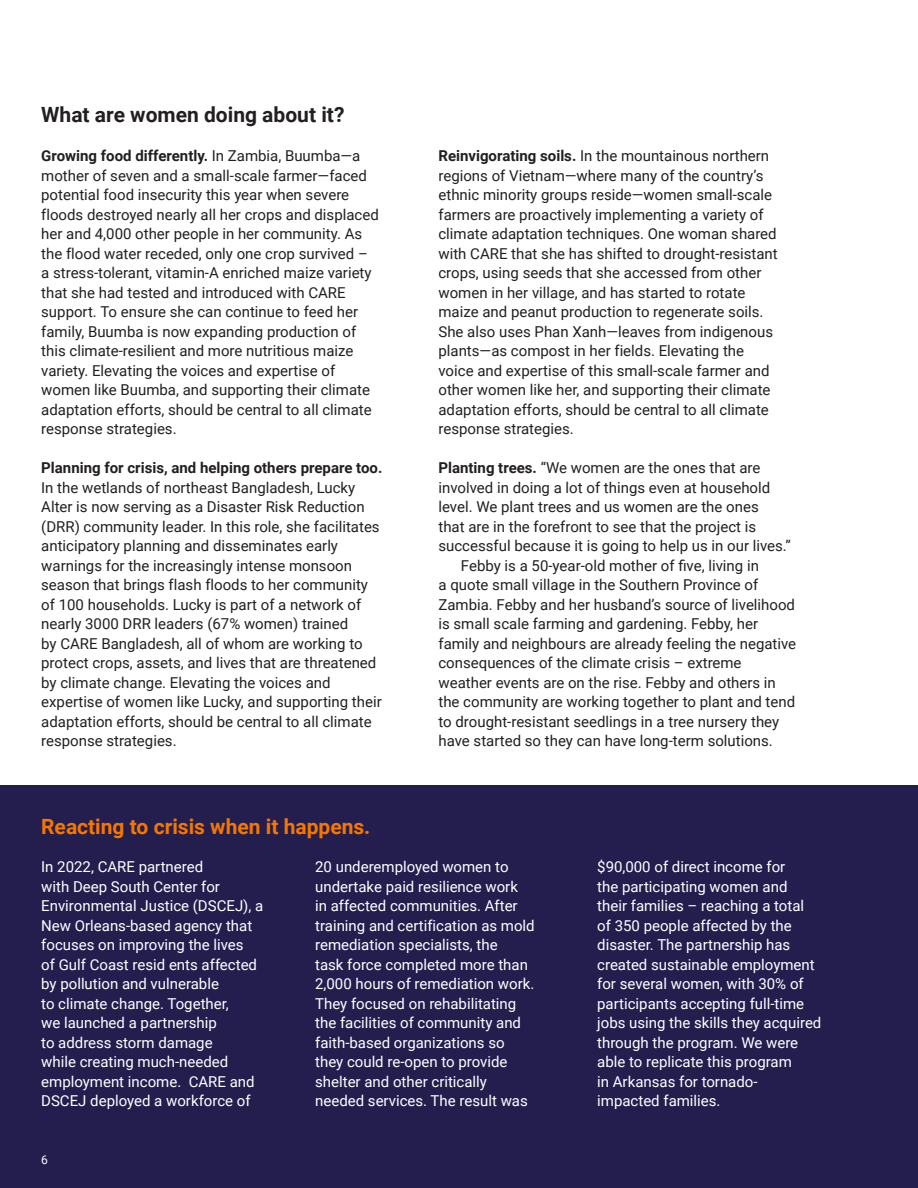
<style>
.page{position:relative;width:918px;height:1188px;background:#fff}
.page>*{position:absolute;margin:0;border:0;box-sizing:border-box;transform-origin:0 0}
._14_19_5_Orange_Header_SA{font:700 21px "Roboto";color:#f77600}
._14_19_5_Black_header_SA{font:700 21px "Roboto";color:#231f20}
._10_13_Text_Black_No_Indent_SA{font:15px/19.5px "Roboto";color:#231f20}
._10_13_Text_Black_No_Indent_SA-2{font:15px/19.5px "Roboto";color:#fff}
._10_13_Text_Black_Indent{font:15px/19.5px "Roboto";color:#231f20}
._10_13_Text_Black_No_Indent_NSA{font:15px/19.5px "Roboto";color:#231f20}
._10_13_Text_Black_No_Indent_NSA-2{font:12px "Roboto";color:#fff}
.s1{font-weight:700}
</style>
<div class="page">
<div style="left:0;top:785px;width:918px;height:403px;background:#241e4f"></div>
<p class="_14_19_5_Black_header_SA" style="left:41px;top:100px;width:305px">What are women doing about it?</p>
<p class="_10_13_Text_Black_No_Indent_SA" style="left:41px;top:146px;width:339px"><span class="s1">Growing food differently.</span> In Zambia, Buumba—a mother of seven and a small-scale farmer—faced potential food insecurity this year when severe floods destroyed nearly all her crops and displaced her and 4,000 other people in her community. As the flood water receded, only one crop survived – a stress-tolerant, vitamin-A enriched maize variety that she had tested and introduced with CARE support. To ensure she can continue to feed her family, Buumba is now expanding production of this climate-resilient and more nutritious maize variety. Elevating the voices and expertise of women like Buumba, and supporting their climate adaptation efforts, should be central to all climate response strategies.</p>
<p class="_10_13_Text_Black_No_Indent_SA" style="left:41px;top:458px;width:343px"><span class="s1">Planning for crisis, and helping others prepare too.<br></span>In the wetlands of northeast Bangladesh, Lucky Alter is now serving as a Disaster Risk Reduction (DRR) community leader. In this role, she facilitates anticipatory planning and disseminates early warnings for the increasingly intense monsoon season that brings flash floods to her community of 100 households. Lucky is part of a network of nearly 3000 DRR leaders (67% women) trained<br>by CARE Bangladesh, all of whom are working to protect crops, assets, and lives that are threatened by climate change. Elevating the voices and expertise of women like Lucky, and supporting their adaptation efforts, should be central to all climate response strategies.</p>
<p class="_14_19_5_Orange_Header_SA" style="left:41px;top:812px;width:331px">Reacting to crisis when it happens.</p>
<p class="_10_13_Text_Black_No_Indent_SA" style="left:438px;top:146px;width:341px"><span class="s1">Reinvigorating soils.</span> In the mountainous northern regions of Vietnam—where many of the country’s ethnic minority groups reside—women small-scale farmers are proactively implementing a variety of climate adaptation techniques. One woman shared with CARE that she has shifted to drought-resistant crops, using seeds that she accessed from other women in her village, and has started to rotate maize and peanut production to regenerate soils.<br>She also uses Phan Xanh—leaves from indigenous plants—as compost in her fields. Elevating the voice and expertise of this small-scale farmer and other women like her, and supporting their climate adaptation efforts, should be central to all climate response strategies.</p>
<p class="_10_13_Text_Black_No_Indent_NSA" style="left:438px;top:458px;width:354px"><span class="s1">Planting trees.</span> “We women are the ones that are involved in doing a lot of things even at household level. We plant trees and us women are the ones<br>that are in the forefront to see that the project is successful because it is going to help us in our lives.”</p>
<p class="_10_13_Text_Black_Indent" style="left:438px;top:555px;width:359px;text-indent:22px">Febby is a 50-year-old mother of five, living in<br>a quote small village in the Southern Province of Zambia. Febby and her husband’s source of livelihood is small scale farming and gardening. Febby, her family and neighbours are already feeling the negative consequences of the climate crisis – extreme weather events are on the rise. Febby and others in the community are working together to plant and tend to drought-resistant seedlings in a tree nursery they have started so they can have long-term solutions.</p>
<p class="_10_13_Text_Black_No_Indent_SA-2" style="left:41px;top:857px;width:224px">In 2022, CARE partnered<br>with Deep South Center for<br>Environmental Justice (DSCEJ), a<br>New Orleans-based agency that focuses on improving the lives<br>of Gulf Coast resid ents affected by pollution and vulnerable<br>to climate change. Together,<br>we launched a partnership<br>to address storm damage<br>while creating much-needed employment income. CARE and<br>DSCEJ deployed a workforce of</p>
<p class="_10_13_Text_Black_No_Indent_SA-2" style="left:315px;top:857px;width:221px">20 underemployed women to undertake paid resilience work<br>in affected communities. After training and certification as mold remediation specialists, the<br>task force completed more than<br>2,000 hours of remediation work.<br>They focused on rehabilitating the facilities of community and faith-based organizations so they could re-open to provide shelter and other critically needed services. The result was</p>
<p class="_10_13_Text_Black_No_Indent_NSA-2" style="left:41px;top:1151px;width:8px">6</p>
<p class="_10_13_Text_Black_No_Indent_SA-2" style="left:597px;top:857px;width:226px">$90,000 of direct income for<br>the participating women and<br>their families – reaching a total of 350 people affected by the disaster. The partnership has created sustainable employment for several women, with 30% of participants accepting full-time jobs using the skills they acquired through the program. We were able to replicate this program<br>in Arkansas for tornado&shy;impacted families.</p>
</div>
